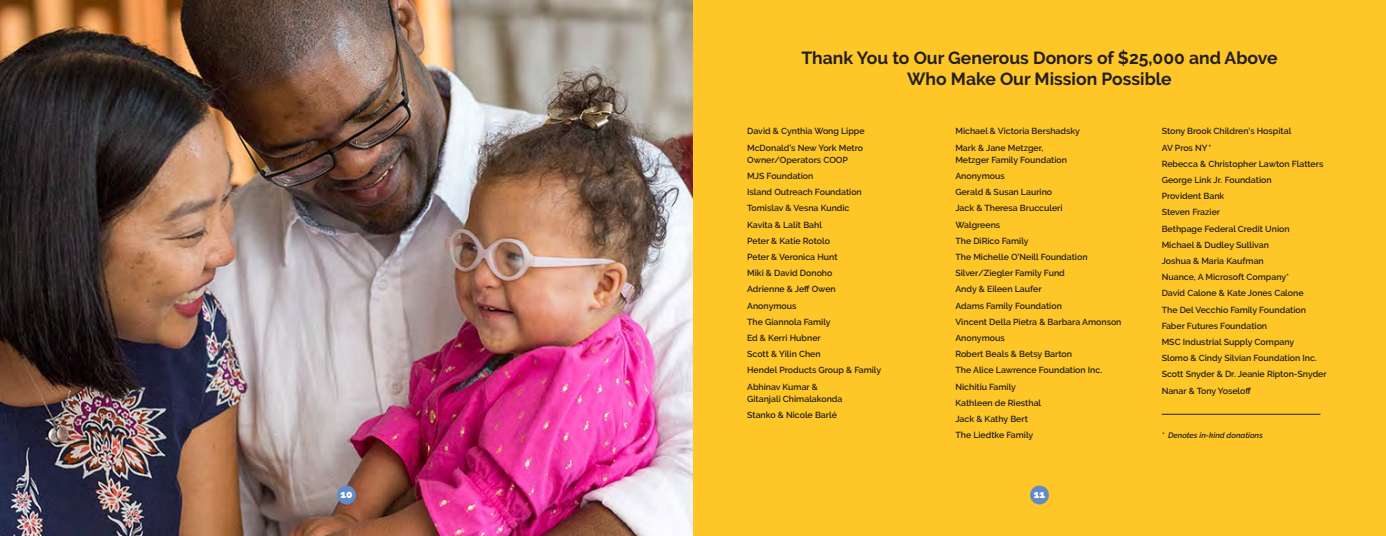
<style>
.page{position:relative;width:1386px;height:536px;background:#fff}
.page>*{position:absolute;margin:0;border:0;box-sizing:border-box;transform-origin:0 0}
.t1{font:700 17.5px/21px "Raleway";color:#231f20;text-align:center}
.t2{font:900 10.5px "Raleway";color:#fff}
.t3{font:600 8.75px/12.2px "Raleway";color:#231f20}
.t4{font:italic 600 7.88px "Raleway";color:#231f20}
</style>
<div class="page">
<div style="left:693px;top:0;width:693px;height:536px;background:#fec627"></div>
<img style="left:0;top:0;width:693px;height:536px">
<hr style="left:1162px;top:414px;width:158px;height:1px;background:#231f20">
<div style="left:1030px;top:485px;width:19px;height:19px;background:#628cc8;border-radius:50%"></div>
<div style="left:337px;top:485px;width:19px;height:19px;background:#628cc8;border-radius:50%"></div>
<p class="t1" style="left:801px;top:47px;width:478px">Thank You to Our Generous Donors of $25,000 and Above<br>Who Make Our Mission Possible</p>
<p class="t3" style="left:747px;top:125px;width:119px">David &amp; Cynthia Wong Lippe</p>
<p class="t3" style="left:747px;top:141px;width:117px">McDonald’s New York Metro<br>Owner/Operators COOP</p>
<p class="t3" style="left:747px;top:170px;width:68px">MJS Foundation</p>
<p class="t3" style="left:747px;top:186px;width:116px">Island Outreach Foundation</p>
<p class="t3" style="left:747px;top:202px;width:104px">Tomislav &amp; Vesna Kundic</p>
<p class="t3" style="left:747px;top:218px;width:76px">Kavita &amp; Lalit Bahl</p>
<p class="t3" style="left:747px;top:234px;width:84px">Peter &amp; Katie Rotolo</p>
<p class="t3" style="left:747px;top:251px;width:92px">Peter &amp; Veronica Hunt</p>
<p class="t3" style="left:747px;top:267px;width:87px">Miki &amp; David Donoho</p>
<p class="t3" style="left:747px;top:283px;width:90px">Adrienne &amp; Jeff Owen</p>
<p class="t3" style="left:747px;top:299px;width:51px">Anonymous</p>
<p class="t3" style="left:747px;top:315px;width:85px">The Giannola Family</p>
<p class="t3" style="left:747px;top:332px;width:75px">Ed &amp; Kerri Hubner</p>
<p class="t3" style="left:747px;top:348px;width:75px">Scott &amp; Yilin Chen</p>
<p class="t3" style="left:747px;top:364px;width:136px">Hendel Products Group &amp; Family</p>
<p class="t3" style="left:747px;top:380px;width:97px">Abhinav Kumar &amp;<br>Gitanjali Chimalakonda</p>
<p class="t3" style="left:747px;top:409px;width:91px">Stanko &amp; Nicole Barlé</p>
<p class="t3" style="left:955px;top:125px;width:126px">Michael &amp; Victoria Bershadsky</p>
<p class="t3" style="left:955px;top:141px;width:113px">Mark &amp; Jane Metzger,<br>Metzger Family Foundation</p>
<p class="t3" style="left:955px;top:170px;width:51px">Anonymous</p>
<p class="t3" style="left:955px;top:186px;width:98px">Gerald &amp; Susan Laurino</p>
<p class="t3" style="left:955px;top:202px;width:109px">Jack &amp; Theresa Brucculeri</p>
<p class="t3" style="left:955px;top:218px;width:46px">Walgreens</p>
<p class="t3" style="left:955px;top:234px;width:75px">The DiRico Family</p>
<p class="t3" style="left:955px;top:251px;width:134px">The Michelle O’Neill Foundation</p>
<p class="t3" style="left:955px;top:267px;width:111px">Silver/Ziegler Family Fund</p>
<p class="t3" style="left:955px;top:283px;width:88px">Andy &amp; Eileen Laufer</p>
<p class="t3" style="left:955px;top:299px;width:108px">Adams Family Foundation</p>
<p class="t3" style="left:955px;top:315px;width:168px">Vincent Della Pietra &amp; Barbara Amonson</p>
<p class="t3" style="left:955px;top:332px;width:51px">Anonymous</p>
<p class="t3" style="left:955px;top:348px;width:118px">Robert Beals &amp; Betsy Barton</p>
<p class="t3" style="left:955px;top:364px;width:148px">The Alice Lawrence Foundation Inc.</p>
<p class="t3" style="left:955px;top:380px;width:62px">Nichitiu Family</p>
<p class="t3" style="left:955px;top:396px;width:87px">Kathleen de Riesthal</p>
<p class="t3" style="left:955px;top:412px;width:74px">Jack &amp; Kathy Bert</p>
<p class="t3" style="left:955px;top:429px;width:79px">The Liedtke Family</p>
<p class="t2" style="left:340px;top:488px;width:14px">10</p>
<p class="t2" style="left:1034px;top:488px;width:13px">11</p>
<p class="t3" style="left:1162px;top:125px;width:131px">Stony Brook Children’s Hospital</p>
<p class="t3" style="left:1162px;top:141px;width:51px">AV Pros NY*</p>
<p class="t3" style="left:1162px;top:157px;width:163px">Rebecca &amp; Christopher Lawton Flatters</p>
<p class="t3" style="left:1162px;top:174px;width:111px">George Link Jr. Foundation</p>
<p class="t3" style="left:1162px;top:190px;width:64px">Provident Bank</p>
<p class="t3" style="left:1162px;top:206px;width:60px">Steven Frazier</p>
<p class="t3" style="left:1162px;top:222px;width:129px">Bethpage Federal Credit Union</p>
<p class="t3" style="left:1162px;top:238px;width:109px">Michael &amp; Dudley Sullivan</p>
<p class="t3" style="left:1162px;top:255px;width:104px">Joshua &amp; Maria Kaufman</p>
<p class="t3" style="left:1162px;top:271px;width:129px">Nuance, A Microsoft Company*</p>
<p class="t3" style="left:1162px;top:287px;width:143px">David Calone &amp; Kate Jones Calone</p>
<p class="t3" style="left:1162px;top:303px;width:146px">The Del Vecchio Family Foundation</p>
<p class="t3" style="left:1162px;top:319px;width:107px">Faber Futures Foundation</p>
<p class="t3" style="left:1162px;top:335px;width:134px">MSC Industrial Supply Company</p>
<p class="t3" style="left:1162px;top:352px;width:157px">Slomo &amp; Cindy Silvian Foundation Inc.</p>
<p class="t3" style="left:1162px;top:368px;width:167px">Scott Snyder &amp; Dr. Jeanie Ripton-Snyder</p>
<p class="t3" style="left:1162px;top:384px;width:91px">Nanar &amp; Tony Yoseloff</p>
<p class="t4" style="left:1162px;top:430px;width:103px">* Denotes in-kind donations</p>
</div>
